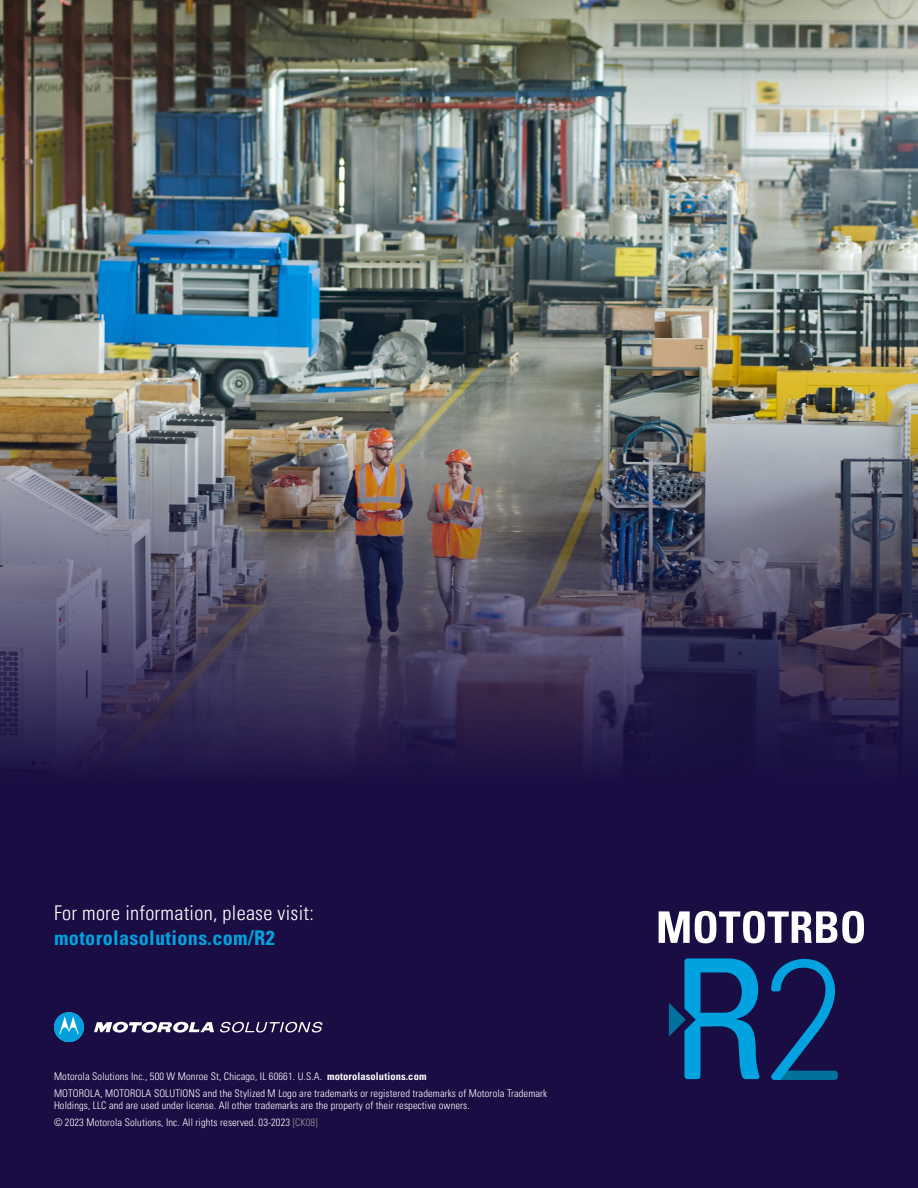
<style>
.page{position:relative;width:918px;height:1188px;background:#190d43}
.page>*{position:absolute;margin:0;border:0;box-sizing:border-box;transform-origin:0 0}
.t1{font:300 condensed 20.25px "Univers LT Pro";letter-spacing:.015em;color:#fff}
.t2{font:700 condensed 20.25px "Univers LT Pro";letter-spacing:.015em;color:#00a3e0}
.t3{font:300 condensed 10.5px/16.8px "Univers LT Pro";letter-spacing:.01em;color:#fff}
.s1{font-weight:700}
.s2{color:#9d9d9c}
</style>
<div class="page">
<img style="left:0;top:0;width:918px;height:380px">
<img style="left:0;top:380px;width:918px;height:385px">
<svg style="left:94px;top:1022px;width:120px;height:11px"></svg>
<svg style="left:54px;top:1012px;width:30px;height:30px"></svg>
<svg style="left:220px;top:1022px;width:102px;height:11px"></svg>
<svg style="left:659px;top:911px;width:205px;height:32px"></svg>
<svg style="left:771px;top:959px;width:67px;height:121px"></svg>
<svg style="left:669px;top:958px;width:91px;height:121px"></svg>
<h1 class="t1" style="left:54px;top:899px;width:261px">For more information, please visit:</h1>
<h1 class="t2" style="left:54px;top:925px;width:222px">motorolasolutions.com/R2</h1>
<p class="t3" style="left:54px;top:1067px;width:495px">Motorola Solutions Inc., 500 W Monroe St, Chicago, IL 60661. U.S.A. <span class="s1">motorolasolutions.com<br></span>MOTOROLA, MOTOROLA SOLUTIONS and the Stylized M Logo are trademarks or registered trademarks of Motorola Trademark</p>
<p class="t3" style="left:54px;top:1096px;width:417px">Holdings, LLC and are used under license. All other trademarks are the property of their respective owners. © 2023 Motorola Solutions, Inc. All rights reserved. 03-2023 <span class="s2">[CK08]</span></p>
</div>
